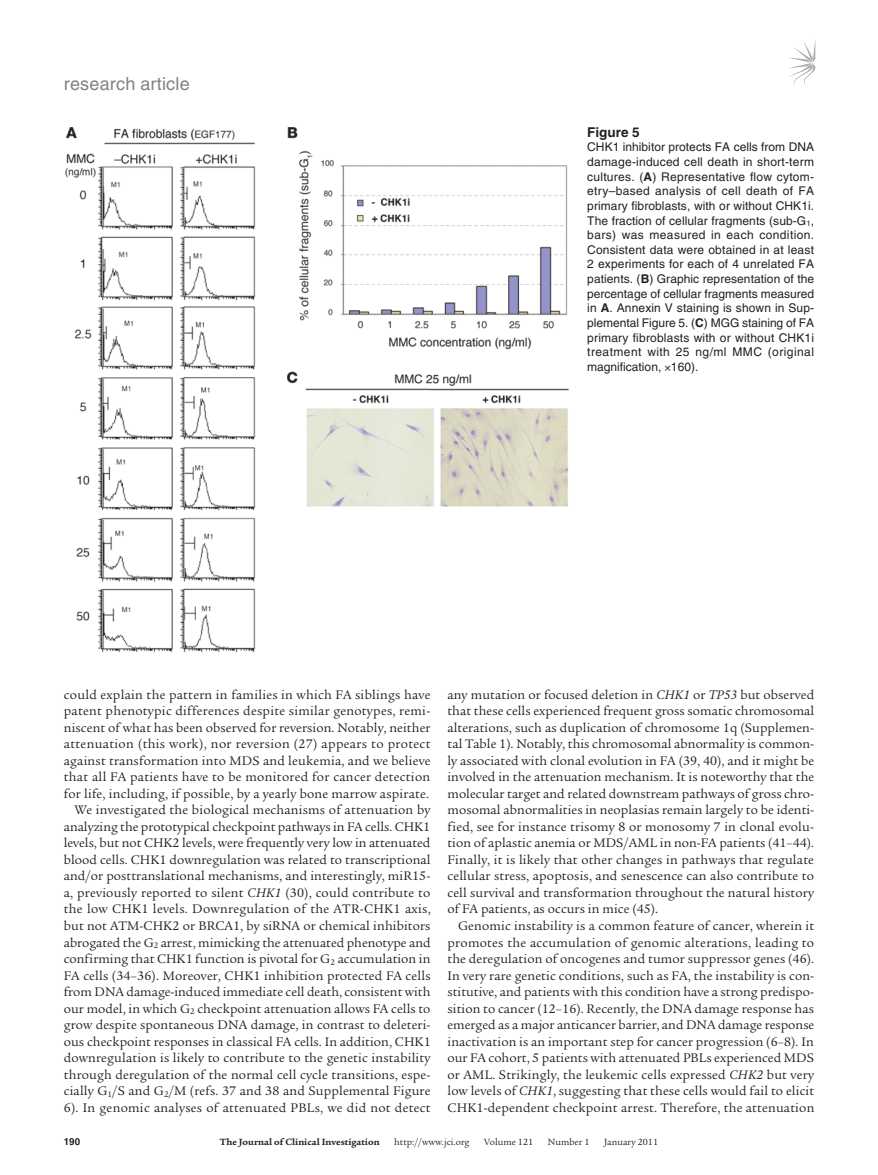
<style>
.page{position:relative;width:878px;height:1175px;background:#fff}
.page>*{position:absolute;margin:0;border:0;box-sizing:border-box;transform-origin:0 0}
.t1{font:18px "Helvetica LT Std";letter-spacing:.01em;color:#808285}
.t2{font:13.5px/16.5px "Legacy Serif Std";letter-spacing:.01em;color:#231f20;text-align:justify}
.t3{font:700 13.5px "Helvetica LT Std";color:#231f20}
.t4{font:12px/14.7px "Helvetica LT Std";letter-spacing:.035em;color:#231f20;text-align:justify}
.t5{font:9.75px "Legacy Serif Std";color:#231f20}
.t6{font:700 9.75px "Legacy Serif Std";color:#231f20}
.t7{font:700 9.75px "Helvetica LT Std";color:#231f20}
.s1{font-weight:700}
.s2{font-style:italic}
</style>
<div class="page">
<svg style="left:789px;top:42px;width:26px;height:43px"></svg>
<img style="left:65px;top:127px;width:504px;height:526px">
<h1 class="t1" style="left:64px;top:73px;width:127px">research article</h1>
<p class="t3" style="left:587px;top:124px;width:54px">Figure 5</p>
<p class="t4" style="left:587px;top:140px;width:228px">CHK1 inhibitor protects FA cells from DNA damage-induced cell death in short-term cultures. (<span class="s1">A</span>) Representative flow cytom&shy;etry–based analysis of cell death of FA primary fibroblasts, with or without CHK1i.<br>The fraction of cellular fragments (sub-G<sub>1</sub>, bars) was measured in each condition.<br>Consistent data were obtained in at least 2 experiments for each of 4 unrelated FA patients. (<span class="s1">B</span>) Graphic representation of the percentage of cellular fragments measured in <span class="s1">A</span>. Annexin V staining is shown in Sup&shy;plemental Figure 5. (<span class="s1">C</span>) MGG staining of FA primary fibroblasts with or without CHK1i treatment with 25 ng/ml MMC (original magnification, 160).</p>
<p class="t2" style="left:64px;top:686px;width:368px;text-align:right">could explain the pattern in families in which FA siblings have patent phenotypic differences despite similar genotypes, remi&shy;niscent of what has been observed for reversion. Notably, neither attenuation (this work), nor reversion (27) appears to protect against transformation into MDS and leukemia, and we believe that all FA patients have to be monitored for cancer detection for life, including, if possible, by a yearly bone marrow aspirate.<br>We investigated the biological mechanisms of attenuation by analyzing the prototypical checkpoint pathways in FA cells. CHK1 levels, but not CHK2 levels, were frequently very low in attenuated blood cells. CHK1 downregulation was related to transcriptional and/or posttranslational mechanisms, and interestingly, miR15- a, previously reported to silent <span class="s2">CHK1</span> (30), could contribute to the low CHK1 levels. Downregulation of the ATR-CHK1 axis, but not ATM-CHK2 or BRCA1, by siRNA or chemical inhibitors abrogated the G<sub>2</sub> arrest, mimicking the attenuated phenotype and confirming that CHK1 function is pivotal for G<sub>2</sub> accumulation in FA cells (34–36). Moreover, CHK1 inhibition protected FA cells from DNA damage-induced immediate cell death, consistent with our model, in which G<sub>2</sub> checkpoint attenuation allows FA cells to grow despite spontaneous DNA damage, in contrast to deleteri&shy;ous checkpoint responses in classical FA cells. In addition, CHK1 downregulation is likely to contribute to the genetic instability through deregulation of the normal cell cycle transitions, espe&shy;cially G<sub>1</sub>/S and G<sub>2</sub>/M (refs. 37 and 38 and Supplemental Figure 6). In genomic analyses of attenuated PBLs, we did not detect</p>
<p class="t2" style="left:447px;top:686px;width:368px">any mutation or focused deletion in <span class="s2">CHK1</span> or <span class="s2">TP53</span> but observed that these cells experienced frequent gross somatic chromosomal alterations, such as duplication of chromosome 1q (Supplemen&shy;tal Table 1). Notably, this chromosomal abnormality is common&shy;ly associated with clonal evolution in FA (39, 40), and it might be involved in the attenuation mechanism. It is noteworthy that the molecular target and related downstream pathways of gross chro&shy;mosomal abnormalities in neoplasias remain largely to be identi&shy;fied, see for instance trisomy 8 or monosomy 7 in clonal evolu&shy;tion of aplastic anemia or MDS/AML in non-FA patients (41–44).<br>Finally, it is likely that other changes in pathways that regulate cellular stress, apoptosis, and senescence can also contribute to cell survival and transformation throughout the natural history of FA patients, as occurs in mice (45).</p>
<p class="t2" style="left:447px;top:917px;width:368px;text-indent:11px">Genomic instability is a common feature of cancer, wherein it promotes the accumulation of genomic alterations, leading to the deregulation of oncogenes and tumor suppressor genes (46).<br>In very rare genetic conditions, such as FA, the instability is con&shy;stitutive, and patients with this condition have a strong predispo&shy;sition to cancer (12–16). Recently, the DNA damage response has emerged as a major anticancer barrier, and DNA damage response inactivation is an important step for cancer progression (6–8). In our FA cohort, 5 patients with attenuated PBLs experienced MDS or AML. Strikingly, the leukemic cells expressed <span class="s2">CHK2</span> but very low levels of <span class="s2">CHK1</span>, suggesting that these cells would fail to elicit CHK1-dependent checkpoint arrest. Therefore, the attenuation</p>
<p class="t7" style="left:64px;top:1135px;width:18px">190</p>
<p class="t6" style="left:220px;top:1135px;width:161px">The Journal of Clinical Investigation</p>
<p class="t5" style="left:394px;top:1136px;width:77px">http://www.jci.org</p>
<p class="t5" style="left:484px;top:1136px;width:50px">Volume 121</p>
<p class="t5" style="left:548px;top:1136px;width:43px">Number 1</p>
<p class="t5" style="left:604px;top:1136px;width:55px">January 2011</p>
</div>
